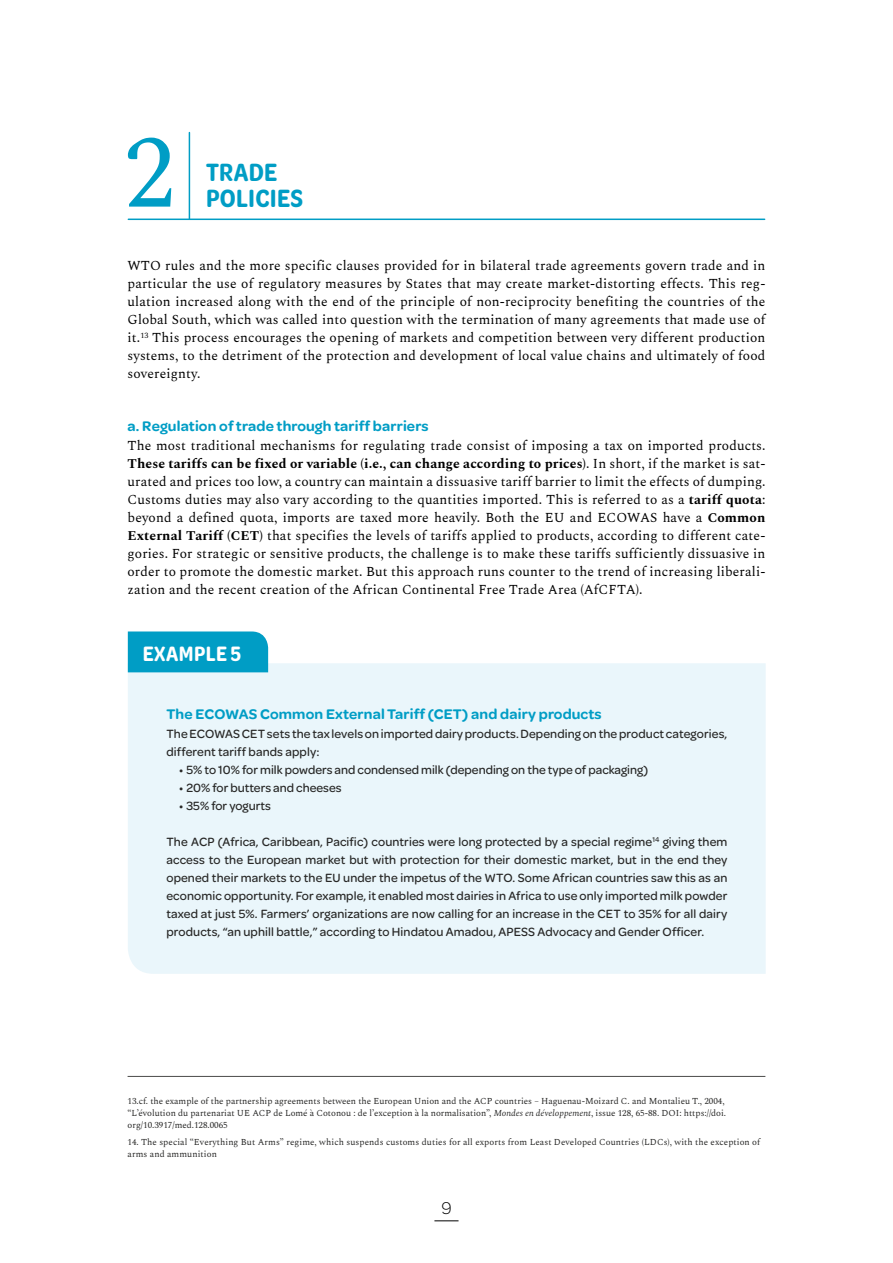
<style>
.page{position:relative;width:893px;height:1263px;background:#fff}
.page>*{position:absolute;margin:0;border:0;box-sizing:border-box;transform-origin:0 0}
.t1{font:600 27px/25.5px "Omnes Cond";letter-spacing:.01em;color:#009dc5}
.t2{font:600 22.5px "Omnes Cond";letter-spacing:.02em;color:#fff}
.t3{font:300 18px "Omnes";color:#000}
.t4{font:600 15px "Omnes";letter-spacing:.01em;color:#009dc5}
.t5{font:13.5px/18px "Spectral";letter-spacing:.01em;color:#000;text-align:justify}
.t6{font:500 12.75px/18px "Omnes";letter-spacing:.01em;color:#282827}
.t7{font:9px/12px "Spectral";color:#282827}
.s1{font-weight:700}
.s2{font-style:italic}
</style>
<div class="page">
<svg style="left:434px;top:1220px;width:25px;height:1px"></svg>
<svg style="left:128px;top:138px;width:43px;height:69px"></svg>
<hr style="left:128px;top:219px;width:637px;height:1px;background:#009dc5">
<hr style="left:189px;top:133px;width:1px;height:86px;background:#009dc5">
<div style="left:128px;top:663px;width:638px;height:311px;background:#eaf6fb"></div>
<div style="left:128px;top:631px;width:140px;height:41px;background:#009dc5"></div>
<hr style="left:128px;top:1076px;width:637px;height:1px;background:#282827">
<h1 class="t1" style="left:206px;top:158px;width:99px">TRADE<br>POLICIES</h1>
<p class="t5" style="left:128px;top:257px;width:639px">WTO rules and the more specific clauses provided for in bilateral trade agreements govern trade and in particular the use of regulatory measures by States that may create market-distorting effects. This reg&shy;ulation increased along with the end of the principle of non-reciprocity benefiting the countries of the Global South, which was called into question with the termination of many agreements that made use of it.<sup>13</sup> This process encourages the opening of markets and competition between very different production systems, to the detriment of the protection and development of local value chains and ultimately of food sovereignty.</p>
<p class="t4" style="left:128px;top:415px;width:303px">a. Regulation of trade through tariff barriers</p>
<p class="t5" style="left:128px;top:437px;width:639px">The most traditional mechanisms for regulating trade consist of imposing a tax on imported products.<br><span class="s1">These tariffs can be fixed or variable (i.e., can change according to prices)</span>. In short, if the market is sat&shy;urated and prices too low, a country can maintain a dissuasive tariff barrier to limit the effects of dumping.<br>Customs duties may also vary according to the quantities imported. This is referred to as a <span class="s1">tariff quota</span>: beyond a defined quota, imports are taxed more heavily. Both the EU and ECOWAS have a <span class="s1">Common External Tariff (CET)</span> that specifies the levels of tariffs applied to products, according to different cate&shy;gories. For strategic or sensitive products, the challenge is to make these tariffs sufficiently dissuasive in order to promote the domestic market. But this approach runs counter to the trend of increasing liberali&shy;zation and the recent creation of the African Continental Free Trade Area (AfCFTA).</p>
<h2 class="t2" style="left:143px;top:638px;width:100px">EXAMPLE 5</h2>
<p class="t4" style="left:166px;top:703px;width:437px">The ECOWAS Common External Tariff (CET) and dairy products</p>
<p class="t6" style="left:166px;top:724px;width:562px">The ECOWAS CET sets the tax levels on imported dairy products. Depending on the product categories, different tariff bands apply:</p>
<p class="t6" style="left:179px;top:760px;width:470px">• 5% to 10% for milk powders and condensed milk (depending on the type of packaging)</p>
<p class="t6" style="left:179px;top:778px;width:164px">• 20% for butters and cheeses</p>
<p class="t6" style="left:179px;top:796px;width:93px">• 35% for yogurts</p>
<p class="t6" style="left:166px;top:832px;width:562px;text-align:justify">The ACP (Africa, Caribbean, Pacific) countries were long protected by a special regime<sup>14</sup> giving them access to the European market but with protection for their domestic market, but in the end they opened their markets to the EU under the impetus of the WTO. Some African countries saw this as an economic opportunity. For example, it enabled most dairies in Africa to use only imported milk powder taxed at just 5%. Farmers’ organizations are now calling for an increase in the CET to 35% for all dairy products, “an uphill battle,” according to Hindatou Amadou, APESS Advocacy and Gender Officer.</p>
<p class="t7" style="left:128px;top:1096px;width:600px">13.cf. the example of the partnership agreements between the European Union and the ACP countries – Haguenau-Moizard C. and Montalieu T., 2004, “L’évolution du partenariat UE ACP de Lomé à Cotonou : de l’exception à la normalisation”, <span class="s2">Mondes en développement</span>, issue 128, 65-88. DOI: https://doi. org/10.3917/med.128.0065</p>
<p class="t7" style="left:128px;top:1136px;width:634px">14. The special “Everything But Arms” regime, which suspends customs duties for all exports from Least Developed Countries (LDCs), with the exception of arms and ammunition</p>
<h3 class="t3" style="left:441px;top:1196px;width:12px">9</h3>
</div>
